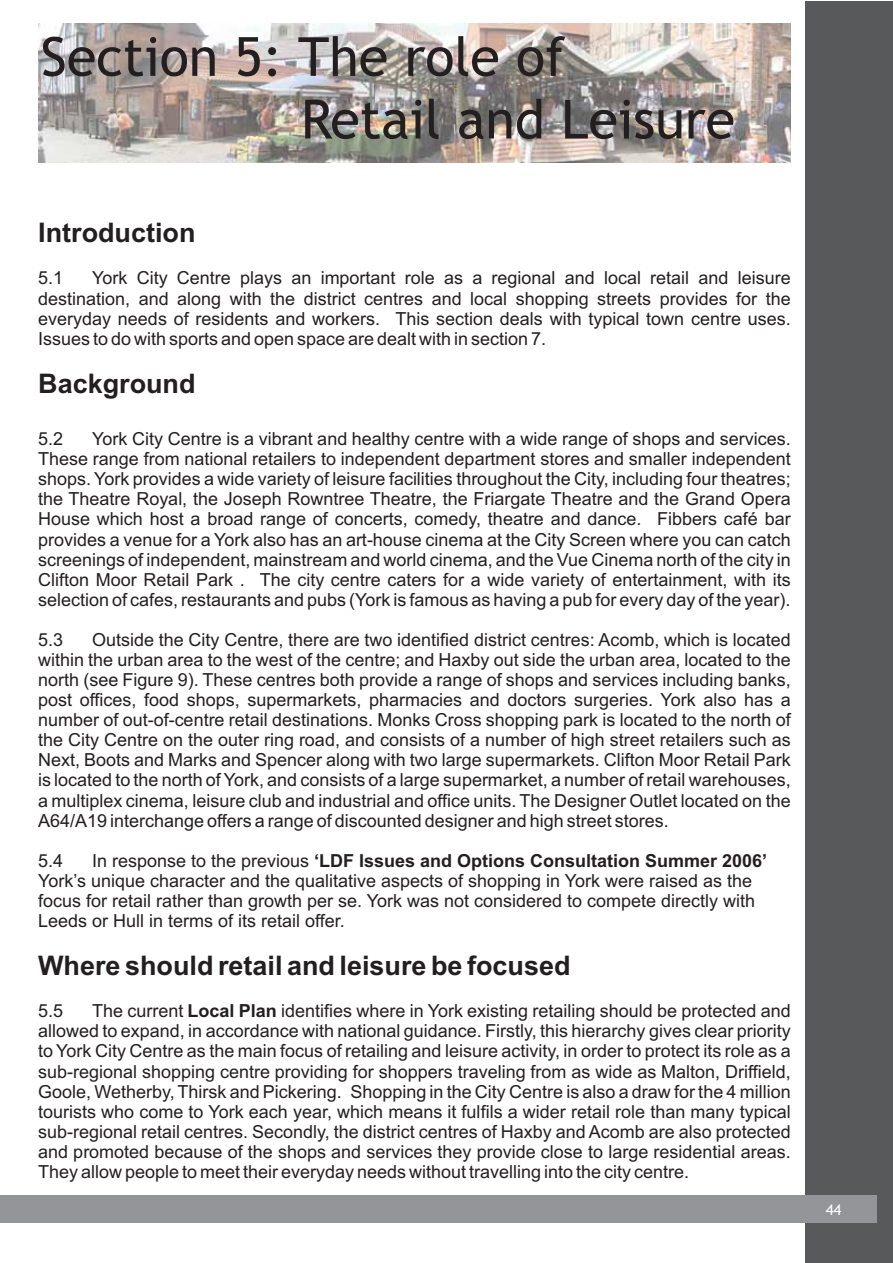
<style>
.page{position:relative;width:893px;height:1263px;background:#fff}
.page>*{position:absolute;margin:0;border:0;box-sizing:border-box;transform-origin:0 0}
.t1{font:54px/62.7px "Trebuchet MS";color:#231f20}
.t2{font:700 27px "Arial";color:#231f20}
.t3{font:18px/20.1px "Arial";color:#231f20;text-align:justify}
.t4{font:15px "Trebuchet MS";color:#fff}
.s1{font-weight:700}
</style>
<div class="page">
<img style="left:38px;top:24px;width:752px;height:139px">
<div style="left:804px;top:1px;width:88px;height:1262px;background:#58595b"></div>
<div style="left:0;top:1195px;width:876px;height:27px;background:#939598"></div>
<p class="t1" style="left:301px;top:30px;width:435px;text-indent:-260px">Section 5: The role of<br>Retail and Leisure</p>
<p class="t2" style="left:38px;top:223px;width:159px">Introduction</p>
<p class="t3" style="left:38px;top:270px;width:26px">5.1</p>
<p class="t3" style="left:38px;top:270px;width:754px;text-indent:54px">York City Centre plays an important role as a regional and local retail and leisure destination, and along with the district centres and local shopping streets provides for the everyday needs of residents and workers. This section deals with typical town centre uses.<br>Issues to do with sports and open space are dealt with in section 7.</p>
<p class="t2" style="left:38px;top:374px;width:159px">Background</p>
<p class="t3" style="left:38px;top:431px;width:26px">5.2</p>
<p class="t3" style="left:38px;top:431px;width:754px;text-indent:54px">York City Centre is a vibrant and healthy centre with a wide range of shops and services.<br>These range from national retailers to independent department stores and smaller independent shops. York provides a wide variety of leisure facilities throughout the City, including four theatres; the Theatre Royal, the Joseph Rowntree Theatre, the Friargate Theatre and the Grand Opera House which host a broad range of concerts, comedy, theatre and dance. Fibbers café bar provides a venue for a York also has an art-house cinema at the City Screen where you can catch screenings of independent, mainstream and world cinema, and the Vue Cinema north of the city in Clifton Moor Retail Park . The city centre caters for a wide variety of entertainment, with its selection of cafes, restaurants and pubs (York is famous as having a pub for every day of the year).</p>
<p class="t3" style="left:38px;top:631px;width:26px">5.3</p>
<p class="t3" style="left:38px;top:631px;width:754px;text-indent:54px">Outside the City Centre, there are two identified district centres: Acomb, which is located within the urban area to the west of the centre; and Haxby out side the urban area, located to the north (see Figure 9). These centres both provide a range of shops and services including banks, post offices, food shops, supermarkets, pharmacies and doctors surgeries. York also has a number of out-of-centre retail destinations. Monks Cross shopping park is located to the north of the City Centre on the outer ring road, and consists of a number of high street retailers such as Next, Boots and Marks and Spencer along with two large supermarkets. Clifton Moor Retail Park is located to the north of York, and consists of a large supermarket, a number of retail warehouses, a multiplex cinema, leisure club and industrial and office units. The Designer Outlet located on the A64/A19 interchange offers a range of discounted designer and high street stores.</p>
<p class="t3" style="left:38px;top:852px;width:26px">5.4</p>
<p class="t3" style="left:38px;top:852px;width:730px;text-align:left;text-indent:54px">In response to the previous <span class="s1">‘LDF Issues and Options Consultation Summer 2006’ </span>York’s unique character and the qualitative aspects of shopping in York were raised as the focus for retail rather than growth per se. York was not considered to compete directly with Leeds or Hull in terms of its retail offer.</p>
<p class="t2" style="left:38px;top:956px;width:534px">Where should retail and leisure be focused</p>
<p class="t3" style="left:38px;top:1003px;width:26px">5.5</p>
<p class="t3" style="left:38px;top:1003px;width:754px;text-indent:54px">The current <span class="s1">Local Plan</span> identifies where in York existing retailing should be protected and allowed to expand, in accordance with national guidance. Firstly, this hierarchy gives clear priority to York City Centre as the main focus of retailing and leisure activity, in order to protect its role as a sub-regional shopping centre providing for shoppers traveling from as wide as Malton, Driffield, Goole, Wetherby, Thirsk and Pickering. Shopping in the City Centre is also a draw for the 4 million tourists who come to York each year, which means it fulfils a wider retail role than many typical sub-regional retail centres. Secondly, the district centres of Haxby and Acomb are also protected and promoted because of the shops and services they provide close to large residential areas.<br>They allow people to meet their everyday needs without travelling into the city centre.</p>
<p class="t4" style="left:825px;top:1204px;width:17px">44</p>
</div>
